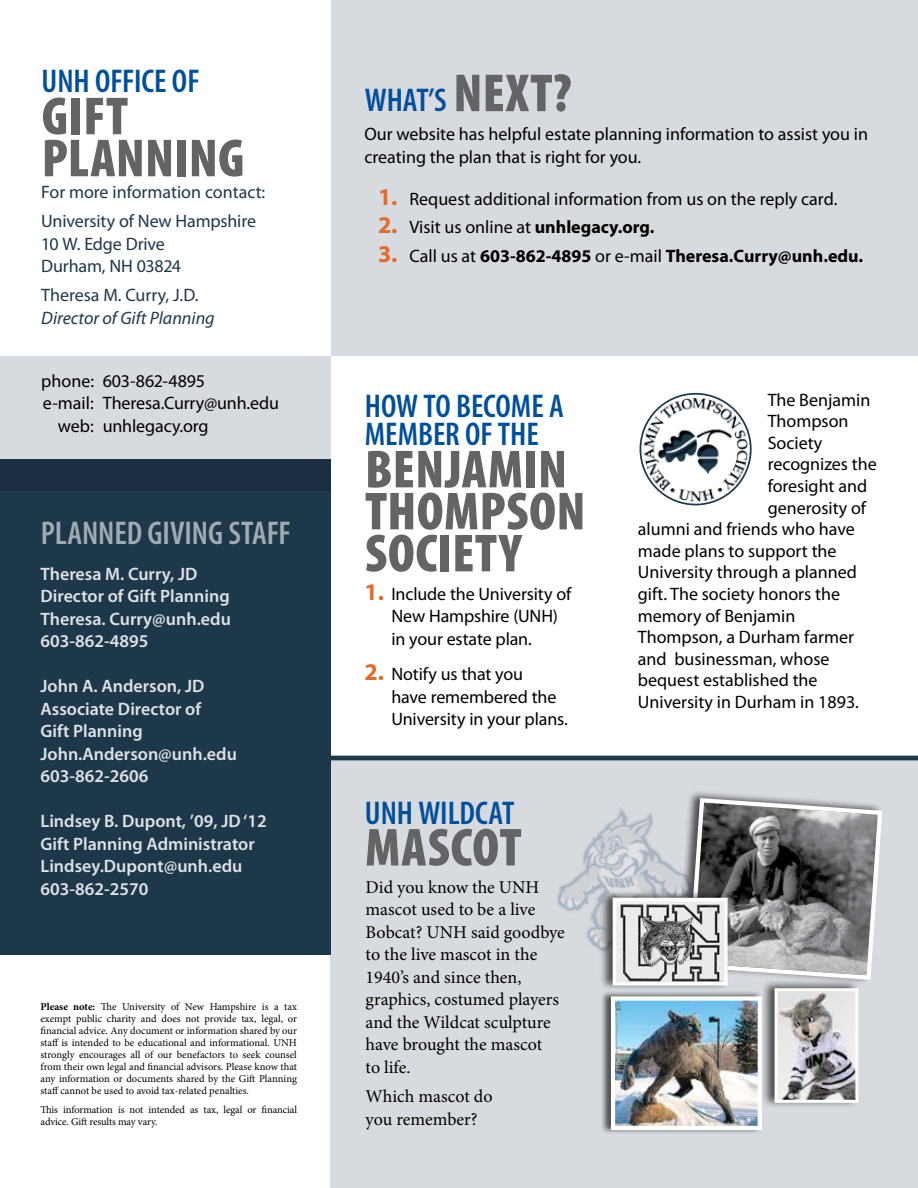
<style>
.page{position:relative;width:918px;height:1188px;background:#fff}
.page>*{position:absolute;margin:0;border:0;box-sizing:border-box;transform-origin:0 0}
.t1{font:900 condensed 54px/42px "Myriad Pro";letter-spacing:.005em;color:#636466}
.t2{font:600 condensed 33px/28.5px "Myriad Pro";color:#004f9d}
.t3{font:600 condensed 33px "Myriad Pro";color:#a1abb2}
.t4{font:18px/22.5px "Myriad Pro";color:#000}
.t5{font:600 18px/22.5px "Myriad Pro";color:#e0e2e5}
.t6{font:18px/22.5px "Minion Pro";letter-spacing:-.005em;color:#000}
.t7{font:18px/29.2px "Myriad Pro";letter-spacing:-.005em;color:#1e384b}
.t8{font:700 18px "Myriad Pro";color:#000}
.t9{font:italic 18px "Myriad Pro";color:#1e384b}
.t10{font:10.5px/12px "Minion Pro";letter-spacing:-.01em;color:#000;text-align:justify}
.s1{font-weight:700}
.s2{font-weight:900;font-size:54px;color:#636466}
.s3{font-weight:700;font-size:24px;color:#e26b2a}
.s4{font-size:24px;color:#e26b2a}
.s5{font-weight:400}
</style>
<div class="page">
<div style="left:331px;top:760px;width:587px;height:428px;background:#d7dade"></div>
<img style="left:556px;top:822px;width:55px;height:128px">
<div style="left:0;top:459px;width:331px;height:496px;background:#1e384b"></div>
<div style="left:331px;top:0;width:587px;height:356px;background:#d7dade"></div>
<div style="left:0;top:356px;width:331px;height:103px;background:#d7dade"></div>
<img style="left:639px;top:392px;width:113px;height:114px">
<div style="left:640px;top:393px;width:112px;height:112px;border:2px solid #1e384b;border-radius:50%"></div>
<hr style="left:331px;top:756px;width:587px;height:4px;background:#1e384b">
<div style="left:760px;top:979px;width:100px;height:130px;background:#000;opacity:.65"></div>
<img style="left:779px;top:992px;width:75px;height:107px">
<div style="left:775px;top:988px;width:83px;height:115px;border:3px solid #fff"></div>
<div style="left:675px;top:790px;width:208px;height:195px;background:#000;opacity:.65"></div>
<div style="left:601px;top:990px;width:162px;height:144px;background:#000;opacity:.65"></div>
<img style="left:609px;top:994px;width:155px;height:138px">
<div style="left:599px;top:889px;width:130px;height:102px;background:#000;opacity:.65"></div>
<svg style="left:611px;top:796px;width:272px;height:191px"></svg>
<h2 class="t2" style="left:42px;top:66px;width:159px">UNH OFFICE OF</h2>
<h1 class="t1" style="left:42px;top:94px;width:204px">GIFT<br>PLANNING</h1>
<p class="t7" style="left:41px;top:177px;width:226px">For more information contact:<br>University of New Hampshire</p>
<p class="t7" style="left:41px;top:232px;width:141px;line-height:22.5px">10 W. Edge Drive<br>Durham, NH 03824</p>
<p class="t7" style="left:41px;top:280px;width:159px">Theresa M. Curry, J.D.</p>
<p class="t9" style="left:41px;top:307px;width:175px">Director of Gift Planning</p>
<p class="t4" style="left:41px;top:369px;width:165px">phone: 603-862-4895</p>
<p class="t4" style="left:43px;top:392px;width:238px">e-mail: Theresa.Curry@unh.edu</p>
<p class="t4" style="left:58px;top:414px;width:152px">web: unhlegacy.org</p>
<h2 class="t3" style="left:41px;top:513px;width:252px">PLANNED GIVING STAFF</h2>
<p class="t5" style="left:40px;top:562px;width:192px">Theresa M. Curry, JD<br>Director of Gift Planning<br>Theresa. Curry@unh.edu<br>603-862-4895</p>
<p class="t5" style="left:40px;top:675px;width:198px">John A. Anderson, JD<br>Associate Director of<br>Gift Planning<br>John.Anderson@unh.edu<br>603-862-2606</p>
<p class="t5" style="left:40px;top:810px;width:228px">Lindsey B. Dupont, ’09, JD ‘12<br>Gift Planning Administrator<br>Lindsey.Dupont@unh.edu<br>603-862-2570</p>
<p class="t10" style="left:40px;top:1001px;width:258px"><span class="s1">Please note:</span> The University of New Hampshire is a tax exempt public charity and does not provide tax, legal, or financial advice. Any document or information shared by our staff is intended to be educational and informational. UNH strongly encourages all of our benefactors to seek counsel from their own legal and financial advisors. Please know that any information or documents shared by the Gift Planning staff cannot be used to avoid tax-related penalties.</p>
<p class="t10" style="left:40px;top:1104px;width:258px">This information is not intended as tax, legal or financial advice. Gift results may vary.</p>
<h2 class="t2" style="left:365px;top:85px;width:208px">WHAT’S <span class="s2">NEXT?</span></h2>
<p class="t4" style="left:364px;top:123px;width:505px">Our website has helpful estate planning information to assist you in creating the plan that is right for you.</p>
<p class="t4" style="left:378px;top:187px;width:461px"><span class="s3">1.</span> Request additional information from us on the reply card.</p>
<p class="t4" style="left:378px;top:216px;width:278px"><span class="s3">2.</span> Visit us online at <span class="s1">unhlegacy.org.</span></p>
<p class="t8" style="left:378px;top:244px;width:487px"><span class="s4">3.</span> <span class="s5">Call us at</span> 603-862-4895 <span class="s5">or e-mail</span> Theresa.Curry@unh.edu.</p>
<h2 class="t2" style="left:365px;top:391px;width:200px">HOW TO BECOME A<br>MEMBER OF THE</h2>
<h1 class="t1" style="left:365px;top:447px;width:222px">BENJAMIN<br>THOMPSON<br>SOCIETY</h1>
<p class="t4" style="left:392px;top:582px;width:181px;text-indent:-27px"><span class="s3">1.</span> Include the University of<br>New Hampshire (UNH) in your estate plan.</p>
<p class="t4" style="left:392px;top:663px;width:178px;text-indent:-27px"><span class="s3">2.</span> Notify us that you<br>have remembered the<br>University in your plans.</p>
<h2 class="t2" style="left:365px;top:798px;width:151px">UNH WILDCAT</h2>
<h1 class="t1" style="left:365px;top:825px;width:158px">MASCOT</h1>
<p class="t6" style="left:366px;top:876px;width:201px">Did you know the UNH mascot used to be a live<br>Bobcat? UNH said goodbye to the live mascot in the<br>1940’s and since then, graphics, costumed players and the Wildcat sculpture have brought the mascot<br>to life.</p>
<p class="t6" style="left:366px;top:1085px;width:129px">Which mascot do you remember?</p>
<p class="t4" style="left:768px;top:388px;width:104px">The Benjamin</p>
<p class="t4" style="left:768px;top:410px;width:82px">Thompson</p>
<p class="t4" style="left:768px;top:431px;width:56px">Society</p>
<p class="t4" style="left:768px;top:453px;width:111px">recognizes the</p>
<p class="t4" style="left:768px;top:474px;width:101px">foresight and</p>
<p class="t4" style="left:768px;top:496px;width:100px">generosity of</p>
<p class="t4" style="left:638px;top:518px;width:218px">alumni and friends who have</p>
<p class="t4" style="left:638px;top:539px;width:200px">made plans to support the</p>
<p class="t4" style="left:638px;top:561px;width:221px">University through a planned</p>
<p class="t4" style="left:638px;top:582px;width:204px">gift. The society honors the</p>
<p class="t4" style="left:638px;top:604px;width:159px">memory of Benjamin</p>
<p class="t4" style="left:638px;top:626px;width:218px">Thompson, a Durham farmer</p>
<p class="t4" style="left:638px;top:647px;width:193px">and businessman, whose</p>
<p class="t4" style="left:638px;top:669px;width:181px">bequest established the</p>
<p class="t4" style="left:638px;top:690px;width:223px">University in Durham in 1893.</p>
</div>
